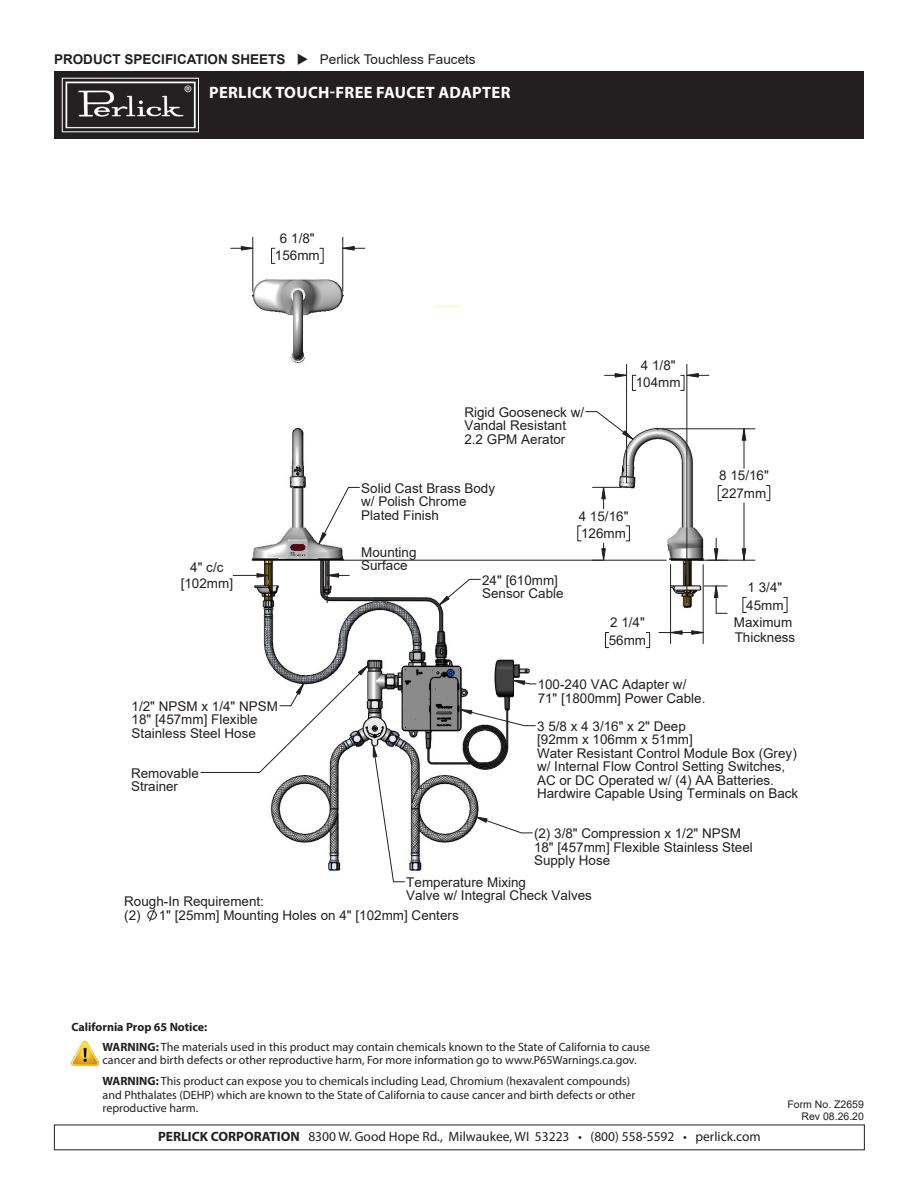
<style>
.page{position:relative;width:918px;height:1188px;background:#fff}
.page>*{position:absolute;margin:0;border:0;box-sizing:border-box;transform-origin:0 0}
.t1{font:700 16.5px "Myriad Pro";letter-spacing:.02em;color:#fff}
.t2{font:13.5px/13.5px "Arial";color:#231f20}
.t3{font:13.5px "Myriad Pro";color:#231f20}
.t4{font:700 13.5px "Arial";color:#231f20}
.t5{font:12px/13.5px "Myriad Pro";color:#231f20}
.t6{font:700 12px "Myriad Pro";color:#231f20}
.t7{font:10.5px/12.6px "Arial";color:#231f20;text-align:right}
.s1{font-weight:400}
.s2{font-weight:700}
</style>
<div class="page">
<img style="left:200px;top:236px;width:587px;height:647px">
<div style="left:626px;top:526px;width:4px;height:15px;border:1px solid #231f20"></div>
<hr style="left:593px;top:560px;width:73px;height:1px;background:#231f20">
<div style="left:632px;top:375px;width:4px;height:16px;border:1px solid #231f20"></div>
<hr style="left:687px;top:364px;width:1px;height:239px;background:#231f20">
<hr style="left:626px;top:364px;width:1px;height:119px;background:#231f20">
<hr style="left:662px;top:429px;width:93px;height:1px;background:#231f20">
<hr style="left:699px;top:560px;width:56px;height:1px;background:#231f20">
<hr style="left:744px;top:429px;width:1px;height:39px;background:#231f20">
<hr style="left:744px;top:503px;width:1px;height:57px;background:#231f20">
<svg style="left:593px;top:486px;width:35px;height:23px"></svg>
<svg style="left:601px;top:543px;width:5px;height:18px"></svg>
<svg style="left:686px;top:373px;width:23px;height:5px"></svg>
<svg style="left:605px;top:373px;width:22px;height:5px"></svg>
<svg style="left:742px;top:428px;width:4px;height:13px"></svg>
<svg style="left:742px;top:548px;width:4px;height:13px"></svg>
<hr style="left:342px;top:560px;width:260px;height:1px;background:#231f20">
<div style="left:271px;top:248px;width:4px;height:16px;border:1px solid #231f20"></div>
<hr style="left:342px;top:237px;width:1px;height:54px;background:#231f20">
<hr style="left:253px;top:237px;width:1px;height:54px;background:#231f20">
<svg style="left:342px;top:246px;width:23px;height:5px"></svg>
<svg style="left:231px;top:246px;width:22px;height:5px"></svg>
<svg style="left:783px;top:597px;width:5px;height:16px"></svg>
<div style="left:605px;top:632px;width:4px;height:16px;border:1px solid #231f20"></div>
<div style="left:646px;top:632px;width:4px;height:16px;border:1px solid #231f20"></div>
<hr style="left:703px;top:565px;width:1px;height:79px;background:#231f20">
<hr style="left:670px;top:565px;width:1px;height:79px;background:#231f20">
<hr style="left:659px;top:632px;width:44px;height:1px;background:#231f20">
<svg style="left:670px;top:630px;width:13px;height:5px"></svg>
<svg style="left:701px;top:538px;width:26px;height:23px"></svg>
<svg style="left:704px;top:585px;width:23px;height:29px"></svg>
<svg style="left:691px;top:630px;width:13px;height:5px"></svg>
<svg style="left:585px;top:411px;width:49px;height:29px"></svg>
<svg style="left:147px;top:908px;width:10px;height:14px"></svg>
<hr style="left:201px;top:772px;width:59px;height:1px;background:#231f20">
<hr style="left:233px;top:575px;width:35px;height:1px;background:#231f20">
<svg style="left:327px;top:563px;width:22px;height:40px"></svg>
<svg style="left:475px;top:816px;width:58px;height:17px"></svg>
<svg style="left:318px;top:487px;width:42px;height:57px"></svg>
<svg style="left:438px;top:579px;width:42px;height:27px"></svg>
<svg style="left:259px;top:665px;width:146px;height:217px"></svg>
<svg style="left:512px;top:680px;width:24px;height:5px"></svg>
<svg style="left:256px;top:560px;width:13px;height:52px"></svg>
<svg style="left:460px;top:709px;width:76px;height:17px"></svg>
<div style="left:54px;top:71px;width:810px;height:68px;background:#231f20"></div>
<img style="left:65px;top:81px;width:131px;height:48px">
<img style="left:72px;top:1041px;width:26px;height:24px">
<p class="t4" style="left:54px;top:50px;width:423px">PRODUCT SPECIFICATION SHEETS ◆ <span class="s1">Perlick Touchless Faucets</span></p>
<p class="t1" style="left:209px;top:82px;width:303px">PERLICK TOUCH-FREE FAUCET ADAPTER</p>
<p class="t2" style="left:275px;top:230px;width:46px;line-height:17.4px;text-align:center">6 1/8"<br>156mm</p>
<p class="t2" style="left:464px;top:405px;width:121px">Rigid Gooseneck w/<br>Vandal Resistant<br>2.2 GPM Aerator</p>
<p class="t2" style="left:636px;top:357px;width:46px;line-height:17.2px;text-align:center">4 1/8"<br>104mm</p>
<p class="t2" style="left:361px;top:481px;width:135px">Solid Cast Brass Body</p>
<p class="t2" style="left:361px;top:495px;width:107px">w/ Polish Chrome</p>
<p class="t2" style="left:361px;top:508px;width:79px">Plated Finish</p>
<p class="t2" style="left:361px;top:545px;width:57px">Mounting</p>
<p class="t2" style="left:190px;top:561px;width:35px">4" c/c</p>
<p class="t2" style="left:361px;top:559px;width:48px">Surface</p>
<p class="t2" style="left:181px;top:576px;width:54px">[102mm]</p>
<p class="t2" style="left:482px;top:573px;width:77px">24" [610mm]</p>
<p class="t2" style="left:482px;top:587px;width:83px">Sensor Cable</p>
<p class="t2" style="left:579px;top:507px;width:51px;line-height:17.2px">4 15/16"<br>126mm</p>
<p class="t2" style="left:132px;top:699px;width:148px">1/2" NPSM x 1/4" NPSM</p>
<p class="t2" style="left:609px;top:614px;width:39px;line-height:17.2px">2 1/4"<br>56mm</p>
<p class="t2" style="left:538px;top:678px;width:150px">100-240 VAC Adapter w/</p>
<p class="t2" style="left:538px;top:691px;width:169px">71" [1800mm] Power Cable.</p>
<p class="t2" style="left:719px;top:467px;width:51px;line-height:17.2px">8 15/16"<br>227mm</p>
<p class="t2" style="left:748px;top:581px;width:36px">1 3/4"</p>
<p class="t2" style="left:734px;top:596px;width:60px;line-height:17.4px;text-align:center">45mm<br>Maximum</p>
<p class="t2" style="left:735px;top:630px;width:62px">Thickness</p>
<p class="t2" style="left:132px;top:713px;width:128px">18" [457mm] Flexible</p>
<p class="t2" style="left:132px;top:726px;width:126px">Stainless Steel Hose</p>
<p class="t2" style="left:131px;top:766px;width:70px">Removable</p>
<p class="t2" style="left:131px;top:780px;width:49px">Strainer</p>
<p class="t2" style="left:537px;top:719px;width:263px">3 5/8 x 4 3/16" x 2" Deep<br>[92mm x 106mm x 51mm]<br>Water Resistant Control Module Box (Grey) w/ Internal Flow Control Setting Switches, AC or DC Operated w/ (4) AA Batteries.<br>Hardwire Capable Using Terminals on Back</p>
<p class="t2" style="left:534px;top:827px;width:208px">(2) 3/8" Compression x 1/2" NPSM</p>
<p class="t2" style="left:534px;top:840px;width:220px">18" [457mm] Flexible Stainless Steel</p>
<p class="t2" style="left:534px;top:853px;width:78px">Supply Hose</p>
<p class="t2" style="left:406px;top:875px;width:121px">Temperature Mixing</p>
<p class="t2" style="left:406px;top:889px;width:187px">Valve w/ Integral Check Valves</p>
<p class="t2" style="left:124px;top:895px;width:141px">Rough-In Requirement: (2)</p>
<p class="t2" style="left:159px;top:908px;width:301px">1" [25mm] Mounting Holes on 4" [102mm] Centers</p>
<p class="t6" style="left:72px;top:1020px;width:137px">California Prop 65 Notice:</p>
<p class="t5" style="left:103px;top:1040px;width:549px"><span class="s2">WARNING:</span> The materials used in this product may contain chemicals known to the State of California to cause cancer and birth defects or other reproductive harm, For more information go to www.P65Warnings.ca.gov.</p>
<p class="t5" style="left:103px;top:1074px;width:534px"><span class="s2">WARNING:</span> This product can expose you to chemicals including Lead, Chromium (hexavalent compounds) and Phthalates (DEHP) which are known to the State of California to cause cancer and birth defects or other reproductive harm.</p>
<p class="t3" style="left:158px;top:1128px;width:604px"><span class="s2">PERLICK CORPORATION</span> 8300 W. Good Hope Rd., Milwaukee, WI 53223 • (800) 558-5592 • perlick.com</p>
<p class="t7" style="left:788px;top:1098px;width:78px">Form No. Z2659<br>Rev 08.26.20</p>
</div>
